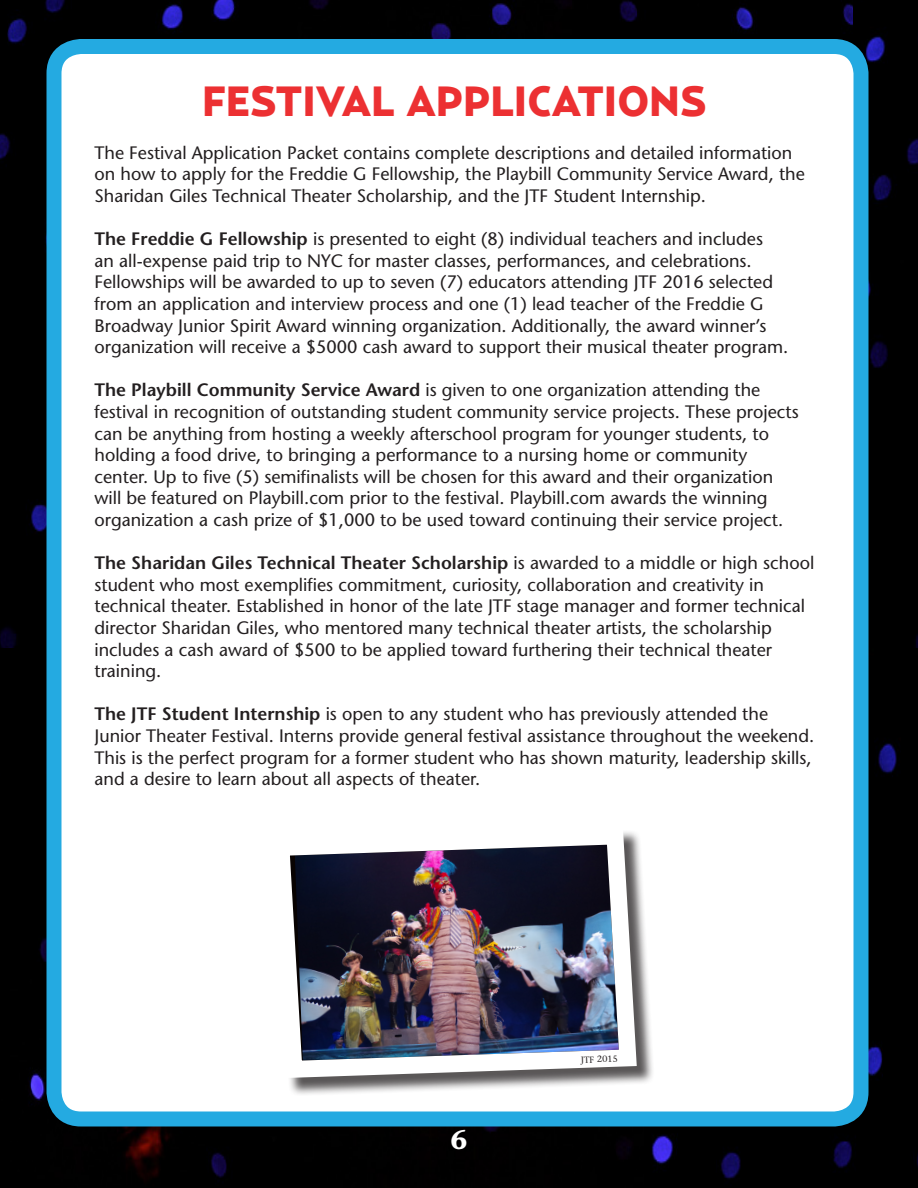
<style>
.page{position:relative;width:918px;height:1188px;background:#fff}
.page>*{position:absolute;margin:0;border:0;box-sizing:border-box;transform-origin:0 0}
.t1{font:900 42px "Relay";color:#ec3032}
.t2{font:700 27px "Stone Informal Std";color:#fff}
.t3{font:500 18px/21.6px "Stone Sans Std";color:#231f20}
.t4{font:500 9px "Stone Serif Std";color:#231f20}
.s1{font-weight:600}
</style>
<div class="page">
<div style="left:0;top:0;width:854px;height:648px;background:#000"></div>
<img style="left:854px;top:0;width:64px;height:648px">
<div style="left:0;top:648px;width:918px;height:540px;background:#000"></div>
<div style="left:54px;top:46px;width:807px;height:1073px;background:#fff;border-radius:27px"></div>
<div style="left:46px;top:39px;width:822px;height:1087px;border:15px solid #24aae1;border-radius:27px"></div>
<div style="left:275px;top:830px;width:380px;height:266px;background:#231f20;opacity:.75"></div>
<img style="left:275px;top:830px;width:371px;height:257px">
<p class="t1" style="left:202px;top:76px;width:506px">FESTIVAL APPLICATIONS</p>
<p class="t3" style="left:94px;top:142px;width:712px">The Festival Application Packet contains complete descriptions and detailed information on how to apply for the Freddie G Fellowship, the Playbill Community Service Award, the<br>Sharidan Giles Technical Theater Scholarship, and the JTF Student Internship.</p>
<p class="t3" style="left:94px;top:228px;width:695px"><span class="s1">The Freddie G Fellowship</span> is presented to eight (8) individual teachers and includes<br>an all-expense paid trip to NYC for master classes, performances, and celebrations.<br>Fellowships will be awarded to up to seven (7) educators attending JTF 2016 selected from an application and interview process and one (1) lead teacher of the Freddie G Broadway Junior Spirit Award winning organization. Additionally, the award winner’s organization will receive a $5000 cash award to support their musical theater program.</p>
<p class="t3" style="left:94px;top:379px;width:706px"><span class="s1">The Playbill Community Service Award</span> is given to one organization attending the festival in recognition of outstanding student community service projects. These projects can be anything from hosting a weekly afterschool program for younger students, to holding a food drive, to bringing a performance to a nursing home or community center. Up to five (5) semifinalists will be chosen for this award and their organization will be featured on Playbill.com prior to the festival. Playbill.com awards the winning organization a cash prize of $1,000 to be used toward continuing their service project.</p>
<p class="t3" style="left:94px;top:552px;width:721px"><span class="s1">The Sharidan Giles Technical Theater Scholarship</span> is awarded to a middle or high school student who most exemplifies commitment, curiosity, collaboration and creativity in technical theater. Established in honor of the late JTF stage manager and former technical director Sharidan Giles, who mentored many technical theater artists, the scholarship includes a cash award of $500 to be applied toward furthering their technical theater training.</p>
<p class="t3" style="left:94px;top:703px;width:721px"><span class="s1">The JTF Student Internship</span> is open to any student who has previously attended the Junior Theater Festival. Interns provide general festival assistance throughout the weekend.<br>This is the perfect program for a former student who has shown maturity, leadership skills, and a desire to learn about all aspects of theater.</p>
<h2 class="t2" style="left:450px;top:1123px;width:19px">6</h2>
<p class="t4" style="left:581px;top:1054px;width:38px;rotate:-2deg">JTF 2015</p>
</div>
